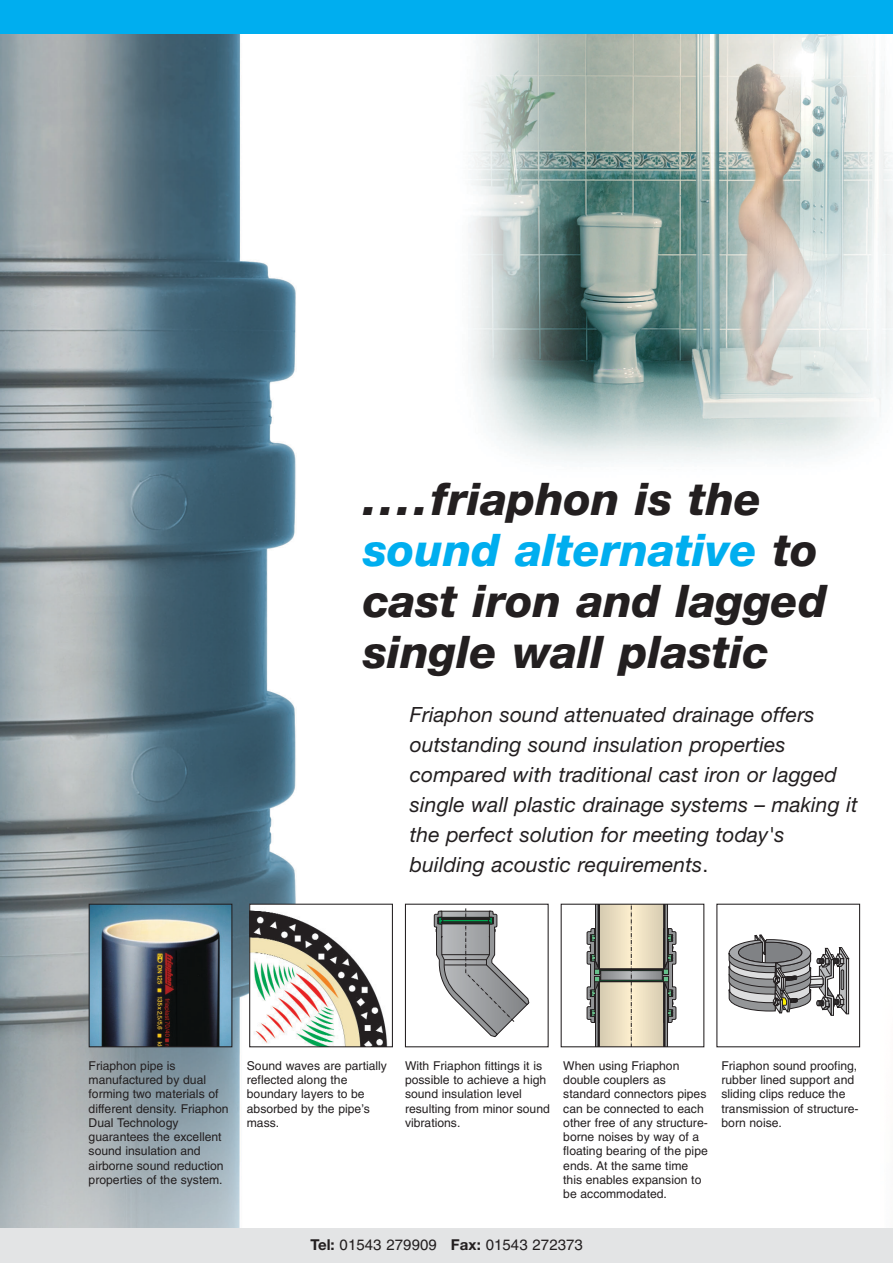
<style>
.page{position:relative;width:893px;height:1263px;background:#fff}
.page>*{position:absolute;margin:0;border:0;box-sizing:border-box;transform-origin:0 0}
.t1{font:italic 800 45px/51px "Helvetica Neue";color:#231f20}
.t2{font:italic 21px/30px "Helvetica Neue";letter-spacing:.005em;color:#231f20}
.t3{font:15px "Helvetica";letter-spacing:.005em;color:#231f20}
.t4{font:12.15px/14.2px "Helvetica";color:#231f20}
.s1{color:#00aeef}
.s2{font-family:"Helvetica";font-style:normal}
.s3{font-family:"Helvetica Neue";font-weight:700}
</style>
<div class="page">
<img style="left:0;top:34px;width:361px;height:1195px">
<img style="left:829px;top:903px;width:63px;height:326px">
<img style="left:251px;top:906px;width:137px;height:139px">
<div style="left:249px;top:904px;width:144px;height:143px;border:1px solid #231f20"></div>
<svg style="left:434px;top:908px;width:95px;height:129px"></svg>
<svg style="left:586px;top:906px;width:90px;height:139px;background:#bcb6a3"></svg>
<svg style="left:728px;top:934px;width:121px;height:83px"></svg>
<img style="left:469px;top:34px;width:423px;height:428px">
<img style="left:91px;top:906px;width:139px;height:139px">
<div style="left:89px;top:904px;width:143px;height:143px;border:1px solid #231f20"></div>
<div style="left:0;top:0;width:892px;height:34px;background:#00aeef"></div>
<div style="left:0;top:1229px;width:892px;height:34px;background:#e3e4e5"></div>
<h1 class="t1" style="left:363px;top:477px;width:465px">....friaphon is the <span class="s1">sound alternative</span> to cast iron and lagged single wall plastic</h1>
<p class="t2" style="left:410px;top:702px;width:449px">Friaphon sound attenuated drainage offers outstanding sound insulation properties compared with traditional cast iron or lagged single wall plastic drainage systems – making it the perfect solution for meeting today's building acoustic requirements<span class="s2">.</span></p>
<p class="t4" style="left:89px;top:1060px;width:141px">Friaphon pipe is manufactured by dual forming two materials of different density. Friaphon<br>Dual Technology guarantees the excellent sound insulation and airborne sound reduction properties of the system.</p>
<p class="t4" style="left:247px;top:1060px;width:142px">Sound waves are partially reflected along the boundary layers to be absorbed by the pipe’s mass.</p>
<p class="t4" style="left:405px;top:1060px;width:146px">With Friaphon fittings it is possible to achieve a high sound insulation level resulting from minor sound vibrations.</p>
<p class="t4" style="left:563px;top:1060px;width:146px">When using Friaphon double couplers as standard connectors pipes can be connected to each other free of any structure&shy;borne noises by way of a floating bearing of the pipe ends. At the same time this enables expansion to be accommodated.</p>
<p class="t4" style="left:721px;top:1060px;width:139px">Friaphon sound proofing, rubber lined support and sliding clips reduce the transmission of structure&shy;born noise.</p>
<p class="t3" style="left:310px;top:1239px;width:274px"><span class="s3">Tel:</span> 01543 279909 <span class="s3">Fax:</span> 01543 272373</p>
</div>
